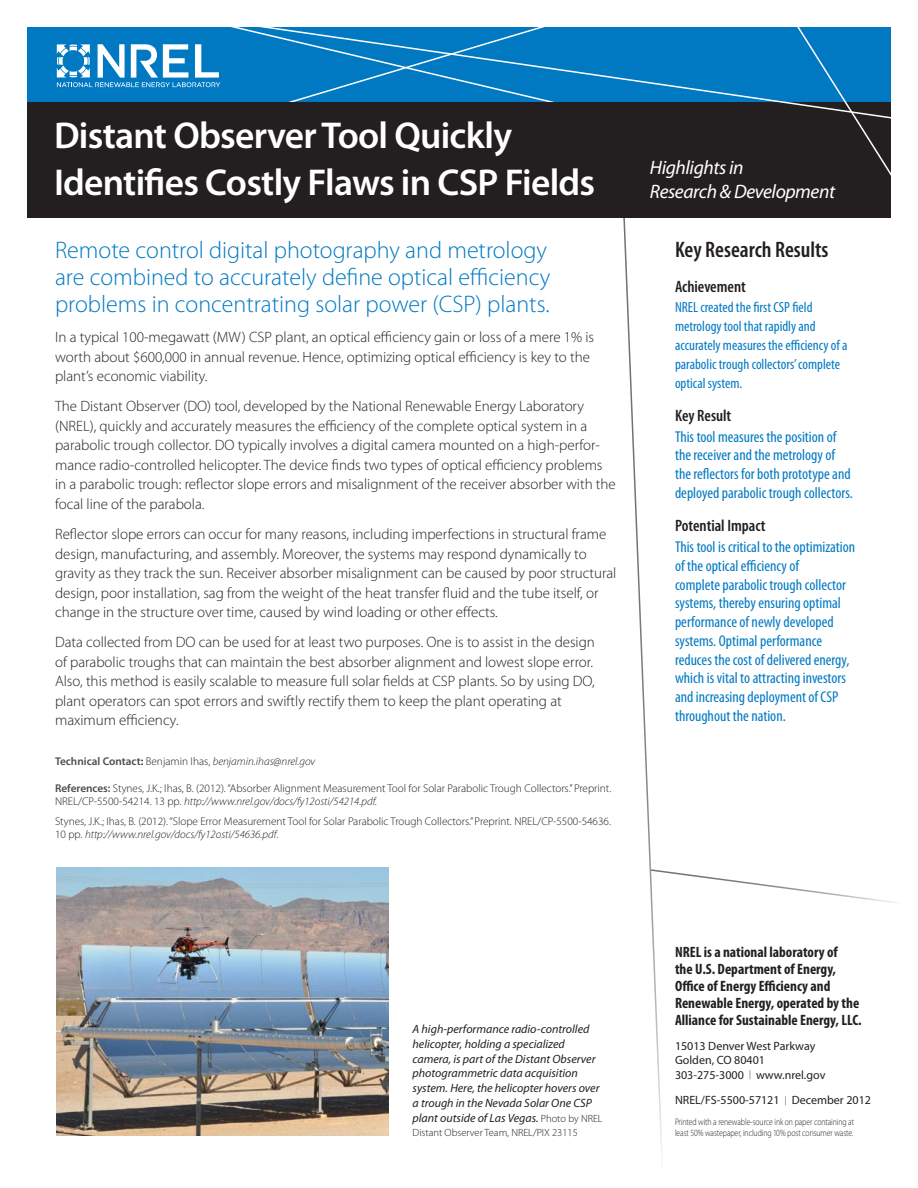
<style>
.page{position:relative;width:918px;height:1188px;background:#fff}
.page>*{position:absolute;margin:0;border:0;box-sizing:border-box;transform-origin:0 0}
.head{font:600 37.5px/46.5px "Myriad Pro";letter-spacing:-.02em;color:#fff}
.subhead{font:300 24px/27px "Myriad Pro";color:#0079c2}
.sidebar_head{font:600 condensed 22.5px "Myriad Pro";color:#231f20}
.capability__R_D__Sci{font:italic 19.5px/23.4px "Myriad Pro";letter-spacing:-.02em;color:#fff}
.sidebar_subhead{font:600 condensed 16.5px "Myriad Pro";color:#231f20}
.sidebar_text{font:condensed 15.75px/18.8px "Myriad Pro";color:#0079c2}
.body_text{font:300 15px/19.5px "Myriad Pro";color:#231f20}
.t1{font:700 condensed 15px/17px "Myriad Pro";color:#231f20}
.sidebar_text-2{font:condensed 14.7px/18.8px "Myriad Pro";color:#0079c2}
.t2{font:italic 12px/14.7px "Myriad Pro";color:#231f20}
.project_number_____d{font:12px "Myriad Pro";color:#231f20}
.references{font:300 11.25px/13.2px "Myriad Pro";color:#231f20}
.technical_contact{font:italic 300 11.25px "Myriad Pro";color:#231f20}
.t3{font:300 10.5px "Myriad Pro";color:#231f20}
.t4{font:300 9.45px/10.9px "Myriad Pro";letter-spacing:-.01em;color:#231f20;scale:.82 1}
.s1{font-weight:600;font-style:normal;color:#4b4c4d}
.s2{font-weight:600;font-style:normal}
.s3{font-style:normal}
.s4{font-weight:600;color:#4b4c4d}
.s5{font-style:italic}
.s6{font-weight:300;font-style:normal;font-size:10.5px}
.s7{font-weight:300;font-size:9px}
</style>
<div class="page">
<div style="left:27px;top:28px;width:864px;height:74px;background:#0079c2"></div>
<svg style="left:57px;top:44px;width:83px;height:43px"></svg>
<div style="left:27px;top:102px;width:864px;height:115px;background:#231f20"></div>
<svg style="left:856px;top:121px;width:35px;height:55px"></svg>
<svg style="left:140px;top:27px;width:751px;height:94px"></svg>
<svg style="left:623px;top:217px;width:273px;height:937px"></svg>
<img style="left:56px;top:868px;width:332px;height:268px">
<p class="head" style="left:54px;top:111px;width:543px">Distant Observer Tool Quickly<br>Identifies Costly Flaws in CSP Fields</p>
<p class="subhead" style="left:55px;top:236px;width:497px">Remote control digital photography and metrology are combined to accurately define optical efficiency problems in concentrating solar power (CSP) plants.</p>
<p class="body_text" style="left:55px;top:327px;width:541px">In a typical 100-megawatt (MW) CSP plant, an optical efficiency gain or loss of a mere 1% is worth about $600,000 in annual revenue. Hence, optimizing optical efficiency is key to the plant’s economic viability.</p>
<p class="body_text" style="left:55px;top:396px;width:562px">The Distant Observer (DO) tool, developed by the National Renewable Energy Laboratory (NREL), quickly and accurately measures the efficiency of the complete optical system in a parabolic trough collector. DO typically involves a digital camera mounted on a high-perfor&shy;mance radio-controlled helicopter. The device finds two types of optical efficiency problems in a parabolic trough: reflector slope errors and misalignment of the receiver absorber with the focal line of the parabola.</p>
<p class="body_text" style="left:55px;top:524px;width:563px">Reflector slope errors can occur for many reasons, including imperfections in structural frame design, manufacturing, and assembly. Moreover, the systems may respond dynamically to gravity as they track the sun. Receiver absorber misalignment can be caused by poor structural design, poor installation, sag from the weight of the heat transfer fluid and the tube itself, or change in the structure over time, caused by wind loading or other effects.</p>
<p class="body_text" style="left:55px;top:633px;width:541px">Data collected from DO can be used for at least two purposes. One is to assist in the design of parabolic troughs that can maintain the best absorber alignment and lowest slope error.<br>Also, this method is easily scalable to measure full solar fields at CSP plants. So by using DO, plant operators can spot errors and swiftly rectify them to keep the plant operating at maximum efficiency.</p>
<p class="technical_contact" style="left:55px;top:754px;width:262px"><span class="s1">Technical Contact</span><span class="s2">:</span> <span class="s3">Benjamin Ihas,</span> benjamin.ihas@nrel.gov</p>
<p class="references" style="left:55px;top:781px;width:558px"><span class="s4">References:</span> Stynes, J.K.; Ihas, B. (2012). “Absorber Alignment Measurement Tool for Solar Parabolic Trough Collectors.” Preprint.<br>NREL/CP-5500-54214. 13 pp. <span class="s5">http://www.nrel.gov/docs/fy12osti/54214.pdf.</span></p>
<p class="references" style="left:55px;top:814px;width:557px">Stynes, J.K.; Ihas, B. (2012). “Slope Error Measurement Tool for Solar Parabolic Trough Collectors.” Preprint. NREL/CP-5500-54636.<br>10 pp. <span class="s5">http://www.nrel.gov/docs/fy12osti/54636.pdf</span>.</p>
<p class="capability__R_D__Sci" style="left:650px;top:156px;width:187px">Highlights in<br>Research &amp; Development</p>
<p class="sidebar_head" style="left:675px;top:235px;width:155px">Key Research Results</p>
<p class="sidebar_subhead" style="left:675px;top:276px;width:72px">Achievement</p>
<p class="sidebar_text-2" style="left:675px;top:298px;width:174px">NREL created the first CSP field metrology tool that rapidly and accurately measures the efficiency of a parabolic trough collectors’ complete optical system.</p>
<p class="sidebar_subhead" style="left:675px;top:405px;width:58px">Key Result</p>
<p class="sidebar_text" style="left:675px;top:427px;width:179px">This tool measures the position of the receiver and the metrology of the reflectors for both prototype and deployed parabolic trough collectors.</p>
<p class="sidebar_subhead" style="left:675px;top:516px;width:92px">Potential Impact</p>
<p class="sidebar_text" style="left:675px;top:537px;width:182px">This tool is critical to the optimization of the optical efficiency of<br>complete parabolic trough collector systems, thereby ensuring optimal performance of newly developed systems. Optimal performance reduces the cost of delivered energy, which is vital to attracting investors and increasing deployment of CSP throughout the nation.</p>
<p class="t2" style="left:413px;top:1022px;width:192px">A high-performance radio-controlled helicopter, holding a specialized camera, is part of the Distant Observer photogrammetric data acquisition system. Here, the helicopter hovers over a trough in the Nevada Solar One CSP plant outside of Las Vegas. <span class="s6">Photo by NREL</span></p>
<p class="t3" style="left:413px;top:1126px;width:167px">Distant Observer Team, NREL/PIX 23115</p>
<p class="t1" style="left:675px;top:943px;width:188px">NREL is a national laboratory of<br>the U.S. Department of Energy, Office of Energy Efficiency and Renewable Energy, operated by the Alliance for Sustainable Energy, LLC.</p>
<p class="project_number_____d" style="left:675px;top:1039px;width:142px">15013 Denver West Parkway</p>
<p class="project_number_____d" style="left:675px;top:1053px;width:91px">Golden, CO 80401</p>
<p class="project_number_____d" style="left:675px;top:1067px;width:152px">303-275-3000 <span class="s7">|</span> www.nrel.gov</p>
<p class="project_number_____d" style="left:675px;top:1093px;width:198px">NREL/FS-5500-57121 <span class="s7">|</span> December 2012</p>
<p class="t4" style="left:675px;top:1117px;width:220px">Printed with a renewable-source ink on paper containing at least 50% wastepaper, including 10% post consumer waste.</p>
</div>
